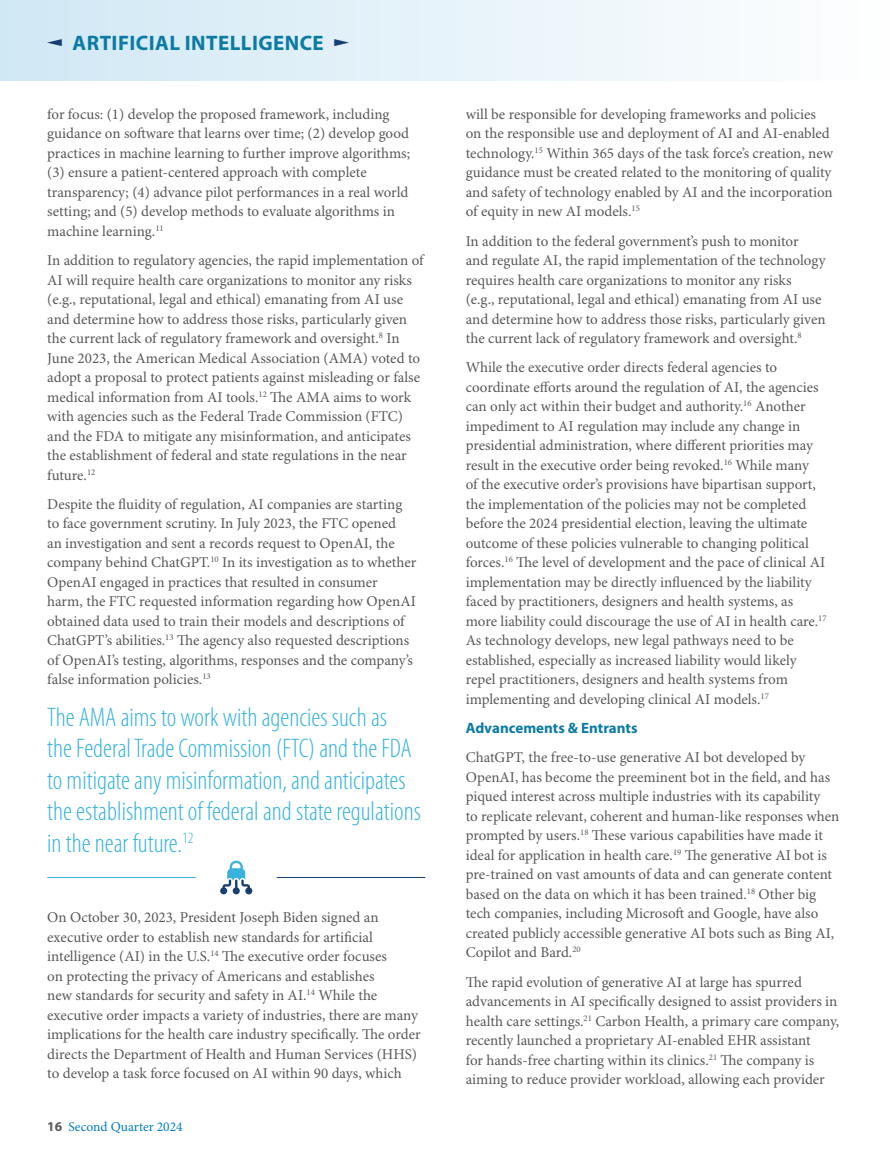
<style>
.page{position:relative;width:891px;height:1161px;background:#fff}
.page>*{position:absolute;margin:0;border:0;box-sizing:border-box;transform-origin:0 0}
.t1{font:300 condensed 27px/31.5px "Myriad Pro";color:#39b3de}
.t2{font:700 21px "Myriad Pro";letter-spacing:.02em;color:#0c7ba4}
.t3{font:15px/19.5px "Minion Pro";color:#57585a}
.t4{font:700 15px "Myriad Pro";color:#0c7ba4}
.t5{font:13.5px "Minion Pro";color:#007cc2}
.s1{color:#163e71}
.s2{font-family:"Myriad Pro";font-weight:700;color:#57585a}
</style>
<div class="page">
<div style="left:233px;top:887px;width:7px;height:7px;background:#163e71;border-radius:50%"></div>
<div style="left:245px;top:887px;width:7px;height:7px;background:#163e71;border-radius:50%"></div>
<div style="left:220px;top:887px;width:7px;height:7px;background:#163e71;border-radius:50%"></div>
<svg style="left:223px;top:861px;width:27px;height:29px"></svg>
<hr style="left:47px;top:877px;width:149px;height:1px;background:#39b3de">
<hr style="left:277px;top:877px;width:148px;height:1px;background:#163e71">
<div style="left:0;top:0;width:891px;height:81px;background:linear-gradient(to right,#d0e8f5,#fefefe)"></div>
<h2 class="t2" style="left:47px;top:31px;width:303px"><span class="s1">❖</span> ARTIFICIAL INTELLIGENCE <span class="s1">●</span></h2>
<p class="t3" style="left:47px;top:105px;width:365px">for focus: (1) develop the proposed framework, including guidance on software that learns over time; (2) develop good practices in machine learning to further improve algorithms; (3) ensure a patient-centered approach with complete transparency; (4) advance pilot performances in a real world setting; and (5) develop methods to evaluate algorithms in machine learning.<sup>11</sup></p>
<p class="t3" style="left:47px;top:251px;width:378px">In addition to regulatory agencies, the rapid implementation of AI will require health care organizations to monitor any risks (e.g., reputational, legal and ethical) emanating from AI use and determine how to address those risks, particularly given the current lack of regulatory framework and oversight.<sup>8</sup> In June 2023, the American Medical Association (AMA) voted to adopt a proposal to protect patients against misleading or false medical information from AI tools.<sup>12</sup> The AMA aims to work with agencies such as the Federal Trade Commission (FTC) and the FDA to mitigate any misinformation, and anticipates the establishment of federal and state regulations in the near future.<sup>12</sup></p>
<p class="t3" style="left:47px;top:495px;width:371px">Despite the fluidity of regulation, AI companies are starting to face government scrutiny. In July 2023, the FTC opened<br>an investigation and sent a records request to OpenAI, the company behind ChatGPT.<sup>10</sup> In its investigation as to whether OpenAI engaged in practices that resulted in consumer harm, the FTC requested information regarding how OpenAI obtained data used to train their models and descriptions of ChatGPT’s abilities.<sup>13</sup> The agency also requested descriptions of OpenAI’s testing, algorithms, responses and the company’s false information policies.<sup>13</sup></p>
<h1 class="t1" style="left:47px;top:702px;width:375px">The AMA aims to work with agencies such as<br>the Federal Trade Commission (FTC) and the FDA to mitigate any misinformation, and anticipates the establishment of federal and state regulations in the near future.<sup>12</sup></h1>
<p class="t3" style="left:47px;top:908px;width:375px">On October 30, 2023, President Joseph Biden signed an executive order to establish new standards for artificial intelligence (AI) in the U.S.<sup>14</sup> The executive order focuses<br>on protecting the privacy of Americans and establishes<br>new standards for security and safety in AI.<sup>14</sup> While the executive order impacts a variety of industries, there are many implications for the health care industry specifically. The order directs the Department of Health and Human Services (HHS) to develop a task force focused on AI within 90 days, which</p>
<p class="t5" style="left:47px;top:1118px;width:137px"><span class="s2">16</span> Second Quarter 2024</p>
<p class="t3" style="left:466px;top:105px;width:369px">will be responsible for developing frameworks and policies on the responsible use and deployment of AI and AI-enabled technology.<sup>15</sup> Within 365 days of the task force’s creation, new guidance must be created related to the monitoring of quality and safety of technology enabled by AI and the incorporation of equity in new AI models.<sup>15</sup></p>
<p class="t3" style="left:466px;top:232px;width:362px">In addition to the federal government’s push to monitor<br>and regulate AI, the rapid implementation of the technology requires health care organizations to monitor any risks<br>(e.g., reputational, legal and ethical) emanating from AI use and determine how to address those risks, particularly given the current lack of regulatory framework and oversight.<sup>8</sup></p>
<p class="t3" style="left:466px;top:358px;width:362px">While the executive order directs federal agencies to coordinate efforts around the regulation of AI, the agencies can only act within their budget and authority.<sup>16</sup> Another impediment to AI regulation may include any change in presidential administration, where different priorities may result in the executive order being revoked.<sup>16</sup> While many<br>of the executive order’s provisions have bipartisan support, the implementation of the policies may not be completed before the 2024 presidential election, leaving the ultimate outcome of these policies vulnerable to changing political forces.<sup>16</sup> The level of development and the pace of clinical AI implementation may be directly influenced by the liability faced by practitioners, designers and health systems, as more liability could discourage the use of AI in health care.<sup>17<br></sup>As technology develops, new legal pathways need to be established, especially as increased liability would likely repel practitioners, designers and health systems from implementing and developing clinical AI models.<sup>17</sup></p>
<p class="t4" style="left:466px;top:720px;width:173px">Advancements &amp; Entrants</p>
<p class="t3" style="left:466px;top:748px;width:375px">ChatGPT, the free-to-use generative AI bot developed by OpenAI, has become the preeminent bot in the field, and has piqued interest across multiple industries with its capability<br>to replicate relevant, coherent and human-like responses when prompted by users.<sup>18</sup> These various capabilities have made it ideal for application in health care.<sup>19</sup> The generative AI bot is pre-trained on vast amounts of data and can generate content based on the data on which it has been trained.<sup>18</sup> Other big tech companies, including Microsoft and Google, have also created publicly accessible generative AI bots such as Bing AI, Copilot and Bard.<sup>20</sup></p>
<p class="t3" style="left:466px;top:973px;width:375px">The rapid evolution of generative AI at large has spurred advancements in AI specifically designed to assist providers in health care settings.<sup>21</sup> Carbon Health, a primary care company, recently launched a proprietary AI-enabled EHR assistant<br>for hands-free charting within its clinics.<sup>21</sup> The company is aiming to reduce provider workload, allowing each provider</p>
</div>
